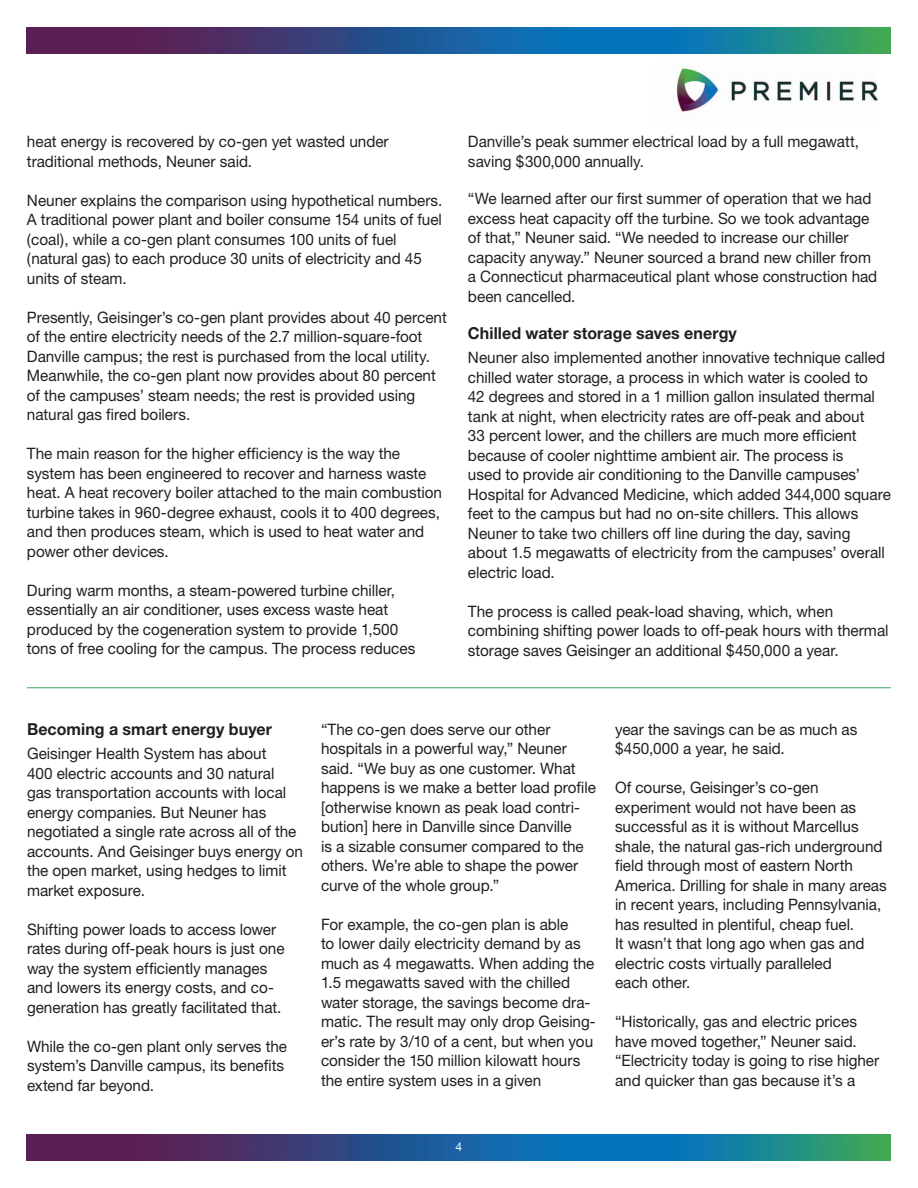
<style>
.page{position:relative;width:918px;height:1188px;background:#fff}
.page>*{position:absolute;margin:0;border:0;box-sizing:border-box;transform-origin:0 0}
.t1{font:700 16.5px "Helvetica Neue";letter-spacing:.005em;color:#231f20}
.t2{font:15.75px/19.5px "Helvetica Neue";color:#231f20}
.t3{font:12px "Helvetica Neue";color:#fff}
</style>
<div class="page">
<img style="left:27px;top:27px;width:864px;height:27px">
<img style="left:27px;top:1134px;width:864px;height:27px">
<img style="left:676px;top:68px;width:201px;height:44px">
<hr style="left:27px;top:687px;width:864px;height:1px;background:#3da461">
<p class="t2" style="left:27px;top:132px;width:363px">heat energy is recovered by co-gen yet wasted under traditional methods, Neuner said.</p>
<p class="t2" style="left:27px;top:190px;width:417px">Neuner explains the comparison using hypothetical numbers.<br>A traditional power plant and boiler consume 154 units of fuel (coal), while a co-gen plant consumes 100 units of fuel (natural gas) to each produce 30 units of electricity and 45 units of steam.</p>
<p class="t2" style="left:27px;top:307px;width:421px">Presently, Geisinger’s co-gen plant provides about 40 percent of the entire electricity needs of the 2.7 million-square-foot Danville campus; the rest is purchased from the local utility.<br>Meanwhile, the co-gen plant now provides about 80 percent of the campuses’ steam needs; the rest is provided using natural gas fired boilers.</p>
<p class="t2" style="left:27px;top:443px;width:417px">The main reason for the higher efficiency is the way the system has been engineered to recover and harness waste heat. A heat recovery boiler attached to the main combustion turbine takes in 960-degree exhaust, cools it to 400 degrees, and then produces steam, which is used to heat water and power other devices.</p>
<p class="t2" style="left:27px;top:580px;width:390px">During warm months, a steam-powered turbine chiller, essentially an air conditioner, uses excess waste heat produced by the cogeneration system to provide 1,500 tons of free cooling for the campus. The process reduces</p>
<p class="t2" style="left:468px;top:131px;width:393px">Danville’s peak summer electrical load by a full megawatt, saving $300,000 annually.</p>
<p class="t2" style="left:468px;top:188px;width:411px">“We learned after our first summer of operation that we had excess heat capacity off the turbine. So we took advantage of that,” Neuner said. “We needed to increase our chiller capacity anyway.” Neuner sourced a brand new chiller from a Connecticut pharmaceutical plant whose construction had been cancelled.</p>
<p class="t1" style="left:468px;top:323px;width:270px">Chilled water storage saves energy</p>
<p class="t2" style="left:468px;top:348px;width:424px">Neuner also implemented another innovative technique called chilled water storage, a process in which water is cooled to<br>42 degrees and stored in a 1 million gallon insulated thermal tank at night, when electricity rates are off-peak and about<br>33 percent lower, and the chillers are much more efficient because of cooler nighttime ambient air. The process is<br>used to provide air conditioning to the Danville campuses’ Hospital for Advanced Medicine, which added 344,000 square feet to the campus but had no on-site chillers. This allows Neuner to take two chillers off line during the day, saving about 1.5 megawatts of electricity from the campuses’ overall electric load.</p>
<p class="t2" style="left:468px;top:601px;width:422px">The process is called peak-load shaving, which, when combining shifting power loads to off-peak hours with thermal storage saves Geisinger an additional $450,000 a year.</p>
<p class="t1" style="left:27px;top:719px;width:247px">Becoming a smart energy buyer</p>
<p class="t2" style="left:27px;top:744px;width:277px">Geisinger Health System has about<br>400 electric accounts and 30 natural gas transportation accounts with local energy companies. But Neuner has negotiated a single rate across all of the accounts. And Geisinger buys energy on the open market, using hedges to limit market exposure.</p>
<p class="t2" style="left:27px;top:919px;width:259px">Shifting power loads to access lower rates during off-peak hours is just one way the system efficiently manages and lowers its energy costs, and co&shy;generation has greatly facilitated that.</p>
<p class="t2" style="left:27px;top:1036px;width:262px">While the co-gen plant only serves the system’s Danville campus, its benefits extend far beyond.</p>
<p class="t2" style="left:321px;top:719px;width:276px">“The co-gen does serve our other hospitals in a powerful way,” Neuner said. “We buy as one customer. What happens is we make a better load profile [otherwise known as peak load contri&shy;bution] here in Danville since Danville<br>is a sizable consumer compared to the others. We’re able to shape the power curve of the whole group.”</p>
<p class="t2" style="left:321px;top:914px;width:276px">For example, the co-gen plan is able<br>to lower daily electricity demand by as much as 4 megawatts. When adding the 1.5 megawatts saved with the chilled water storage, the savings become dra&shy;matic. The result may only drop Geising&shy;er’s rate by 3/10 of a cent, but when you consider the 150 million kilowatt hours the entire system uses in a given</p>
<p class="t2" style="left:615px;top:719px;width:244px">year the savings can be as much as $450,000 a year, he said.</p>
<p class="t2" style="left:615px;top:778px;width:273px">Of course, Geisinger’s co-gen experiment would not have been as successful as it is without Marcellus shale, the natural gas-rich underground field through most of eastern North America. Drilling for shale in many areas in recent years, including Pennsylvania, has resulted in plentiful, cheap fuel.<br>It wasn’t that long ago when gas and electric costs virtually paralleled<br>each other.</p>
<p class="t2" style="left:615px;top:1011px;width:266px">“Historically, gas and electric prices have moved together,” Neuner said. “Electricity today is going to rise higher and quicker than gas because it’s a</p>
<p class="t3" style="left:456px;top:1140px;width:8px">4</p>
</div>
